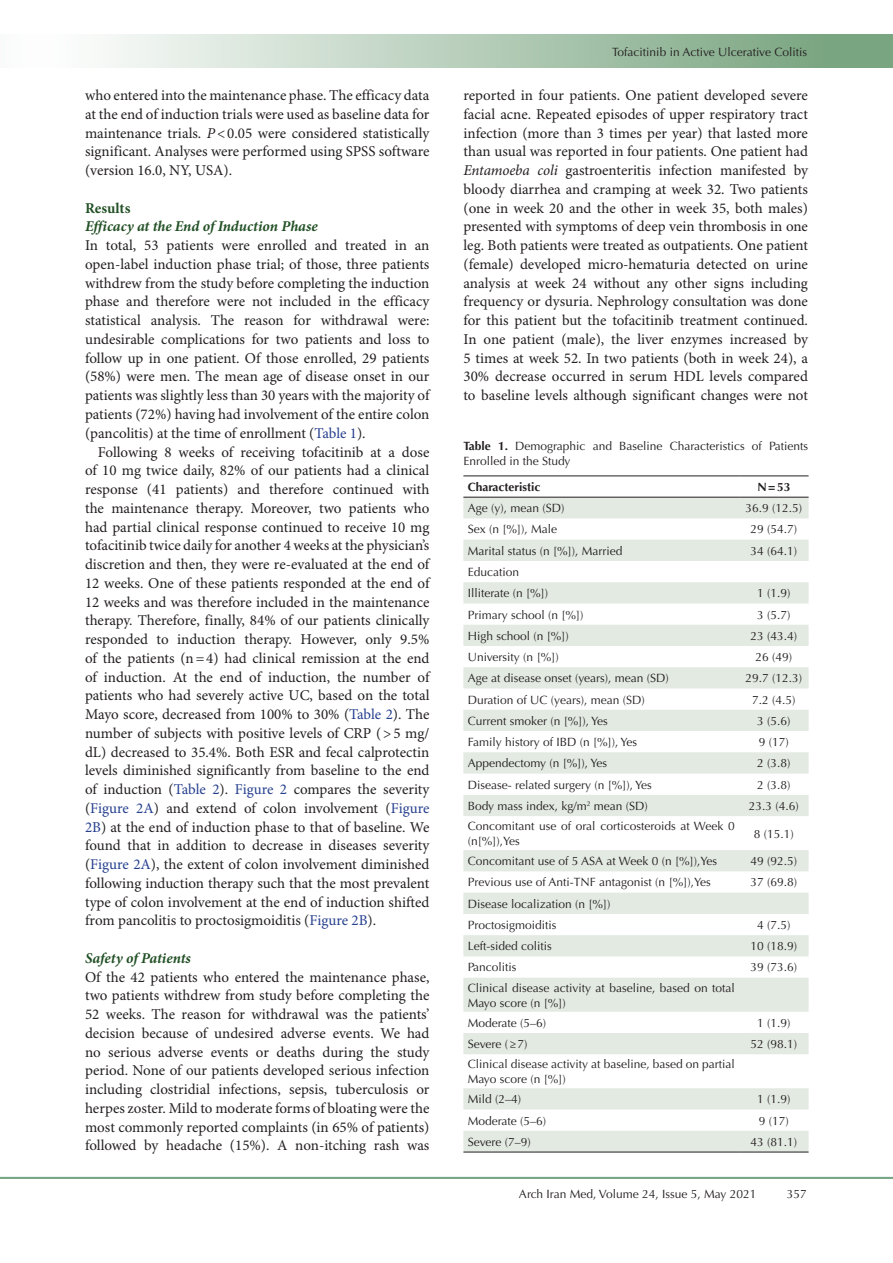
<style>
.page{position:relative;width:893px;height:1263px;background:#fff}
.page>*{position:absolute;margin:0;border:0;box-sizing:border-box;transform-origin:0 0}
.t1{font:15px/18.8px "Minion Pro";color:#231f20;text-align:justify}
.t2{font:italic 700 15px "Minion Pro";letter-spacing:-.005em;color:#225025}
.t3{font:700 15px "Minion Pro";color:#225025}
.t4{font:12px/15px "Optima LT Std";color:#231f20}
.t5{font:700 12px "Optima LT Std";color:#231f20}
.s1{font-style:italic}
.s2{color:#253f8e}
.s3{font-weight:700}
</style>
<div class="page">
<div style="left:0;top:1177px;width:893px;height:2px;background:#0099e5;border:1px solid #7aa581"></div>
<div style="left:0;top:35px;width:892px;height:33px;background:linear-gradient(to right,#fff,#719f79)"></div>
<svg style="left:463px;top:498px;width:346px;height:654px"></svg>
<div style="left:463px;top:1033px;width:346px;height:21px;background:#e3eae2"></div>
<hr style="left:463px;top:475px;width:276px;height:1px;background:#231f20">
<hr style="left:739px;top:475px;width:70px;height:1px;background:#231f20">
<hr style="left:463px;top:497px;width:276px;height:1px;background:#231f20">
<hr style="left:739px;top:497px;width:70px;height:1px;background:#231f20">
<hr style="left:463px;top:1152px;width:276px;height:1px;background:#231f20">
<hr style="left:739px;top:1152px;width:70px;height:1px;background:#231f20">
<p class="t1" style="left:85px;top:87px;width:346px">who entered into the maintenance phase. The efficacy data at the end of induction trials were used as baseline data for maintenance trials. <span class="s1">P</span>&lt;0.05 were considered statistically significant. Analyses were performed using SPSS software (version 16.0, NY, USA).</p>
<p class="t3" style="left:85px;top:197px;width:47px">Results</p>
<p class="t2" style="left:85px;top:216px;width:234px">Efficacy at the End of Induction Phase</p>
<p class="t1" style="left:85px;top:237px;width:346px">In total, 53 patients were enrolled and treated in an open-label induction phase trial; of those, three patients withdrew from the study before completing the induction phase and therefore were not included in the efficacy statistical analysis. The reason for withdrawal were: undesirable complications for two patients and loss to follow up in one patient. Of those enrolled, 29 patients (58%) were men. The mean age of disease onset in our patients was slightly less than 30 years with the majority of patients (72%) having had involvement of the entire colon (pancolitis) at the time of enrollment (<span class="s2">Table 1</span>).</p>
<p class="t1" style="left:85px;top:443px;width:346px;text-indent:13px">Following 8 weeks of receiving tofacitinib at a dose of 10 mg twice daily, 82% of our patients had a clinical response (41 patients) and therefore continued with the maintenance therapy. Moreover, two patients who had partial clinical response continued to receive 10 mg tofacitinib twice daily for another 4 weeks at the physician’s discretion and then, they were re-evaluated at the end of 12 weeks. One of these patients responded at the end of 12 weeks and was therefore included in the maintenance therapy. Therefore, finally, 84% of our patients clinically responded to induction therapy. However, only 9.5% of the patients (n=4) had clinical remission at the end of induction. At the end of induction, the number of patients who had severely active UC, based on the total Mayo score, decreased from 100% to 30% (<span class="s2">Table 2</span>). The number of subjects with positive levels of CRP (&gt;5 mg/ dL) decreased to 35.4%. Both ESR and fecal calprotectin levels diminished significantly from baseline to the end of induction (<span class="s2">Table 2</span>). <span class="s2">Figure 2</span> compares the severity (<span class="s2">Figure 2A</span>) and extend of colon involvement (<span class="s2">Figure 2B</span>) at the end of induction phase to that of baseline. We found that in addition to decrease in diseases severity (<span class="s2">Figure 2A</span>), the extent of colon involvement diminished following induction therapy such that the most prevalent type of colon involvement at the end of induction shifted from pancolitis to proctosigmoiditis (<span class="s2">Figure 2B</span>).</p>
<p class="t2" style="left:85px;top:947px;width:107px">Safety of Patients</p>
<p class="t1" style="left:85px;top:968px;width:346px">Of the 42 patients who entered the maintenance phase, two patients withdrew from study before completing the 52 weeks. The reason for withdrawal was the patients’ decision because of undesired adverse events. We had no serious adverse events or deaths during the study period. None of our patients developed serious infection including clostridial infections, sepsis, tuberculosis or herpes zoster. Mild to moderate forms of bloating were the most commonly reported complaints (in 65% of patients) followed by headache (15%). A non-itching rash was</p>
<p class="t4" style="left:612px;top:45px;width:196px">Tofacitinib in Active Ulcerative Colitis</p>
<p class="t1" style="left:463px;top:87px;width:346px">reported in four patients. One patient developed severe facial acne. Repeated episodes of upper respiratory tract infection (more than 3 times per year) that lasted more than usual was reported in four patients. One patient had <span class="s1">Entamoeba coli</span> gastroenteritis infection manifested by bloody diarrhea and cramping at week 32. Two patients (one in week 20 and the other in week 35, both males) presented with symptoms of deep vein thrombosis in one leg. Both patients were treated as outpatients. One patient (female) developed micro-hematuria detected on urine analysis at week 24 without any other signs including frequency or dysuria. Nephrology consultation was done for this patient but the tofacitinib treatment continued.<br>In one patient (male), the liver enzymes increased by 5 times at week 52. In two patients (both in week 24), a 30% decrease occurred in serum HDL levels compared to baseline levels although significant changes were not</p>
<p class="t4" style="left:463px;top:439px;width:346px"><span class="s3">Table 1.</span> Demographic and Baseline Characteristics of Patients<br>Enrolled in the Study</p>
<p class="t5" style="left:468px;top:480px;width:74px">Characteristic</p>
<p class="t5" style="left:757px;top:480px;width:34px">N=53</p>
<p class="t4" style="left:468px;top:501px;width:98px">Age (y), mean (SD)</p>
<p class="t4" style="left:745px;top:501px;width:58px">36.9 (12.5)</p>
<p class="t4" style="left:468px;top:522px;width:91px">Sex (n [%]), Male</p>
<p class="t4" style="left:750px;top:522px;width:48px">29 (54.7)</p>
<p class="t4" style="left:468px;top:543px;width:156px">Marital status (n [%]), Married</p>
<p class="t4" style="left:750px;top:543px;width:48px">34 (64.1)</p>
<p class="t4" style="left:468px;top:565px;width:53px">Education</p>
<p class="t4" style="left:468px;top:586px;width:82px">Illiterate (n [%])</p>
<p class="t4" style="left:757px;top:586px;width:35px">1 (1.9)</p>
<p class="t4" style="left:468px;top:607px;width:117px">Primary school (n [%])</p>
<p class="t4" style="left:757px;top:607px;width:35px">3 (5.7)</p>
<p class="t4" style="left:468px;top:628px;width:103px">High school (n [%])</p>
<p class="t4" style="left:750px;top:628px;width:48px">23 (43.4)</p>
<p class="t4" style="left:468px;top:650px;width:92px">University (n [%])</p>
<p class="t4" style="left:755px;top:650px;width:38px">26 (49)</p>
<p class="t4" style="left:468px;top:671px;width:203px">Age at disease onset (years), mean (SD)</p>
<p class="t4" style="left:745px;top:671px;width:58px">29.7 (12.3)</p>
<p class="t4" style="left:468px;top:692px;width:179px">Duration of UC (years), mean (SD)</p>
<p class="t4" style="left:752px;top:692px;width:45px">7.2 (4.5)</p>
<p class="t4" style="left:468px;top:713px;width:142px">Current smoker (n [%]), Yes</p>
<p class="t4" style="left:757px;top:713px;width:35px">3 (5.6)</p>
<p class="t4" style="left:468px;top:735px;width:171px">Family history of IBD (n [%]), Yes</p>
<p class="t4" style="left:759px;top:735px;width:32px">9 (17)</p>
<p class="t4" style="left:468px;top:756px;width:141px">Appendectomy (n [%]), Yes</p>
<p class="t4" style="left:757px;top:756px;width:35px">2 (3.8)</p>
<p class="t4" style="left:468px;top:777px;width:186px">Disease- related surgery (n [%]), Yes</p>
<p class="t4" style="left:757px;top:777px;width:35px">2 (3.8)</p>
<p class="t4" style="left:468px;top:798px;width:182px">Body mass index, kg/m<sup>2</sup> mean (SD)</p>
<p class="t4" style="left:749px;top:798px;width:52px">23.3 (4.6)</p>
<p class="t4" style="left:468px;top:819px;width:269px">Concomitant use of oral corticosteroids at Week 0 (n[%]),Yes</p>
<p class="t4" style="left:754px;top:826px;width:42px">8 (15.1)</p>
<p class="t4" style="left:468px;top:854px;width:251px">Concomitant use of 5 ASA at Week 0 (n [%]),Yes</p>
<p class="t4" style="left:750px;top:854px;width:48px">49 (92.5)</p>
<p class="t4" style="left:468px;top:875px;width:244px">Previous use of Anti-TNF antagonist (n [%]),Yes</p>
<p class="t4" style="left:750px;top:875px;width:48px">37 (69.8)</p>
<p class="t4" style="left:468px;top:896px;width:144px">Disease localization (n [%])</p>
<p class="t4" style="left:468px;top:917px;width:90px">Proctosigmoiditis</p>
<p class="t4" style="left:757px;top:917px;width:35px">4 (7.5)</p>
<p class="t4" style="left:468px;top:939px;width:86px">Left-sided colitis</p>
<p class="t4" style="left:750px;top:939px;width:48px">10 (18.9)</p>
<p class="t4" style="left:468px;top:960px;width:50px">Pancolitis</p>
<p class="t4" style="left:750px;top:960px;width:48px">39 (73.6)</p>
<p class="t4" style="left:468px;top:980px;width:269px">Clinical disease activity at baseline, based on total<br>Mayo score (n [%])</p>
<p class="t4" style="left:468px;top:1015px;width:80px">Moderate (5–6)</p>
<p class="t4" style="left:757px;top:1015px;width:35px">1 (1.9)</p>
<p class="t4" style="left:468px;top:1036px;width:61px">Severe (≥7)</p>
<p class="t4" style="left:750px;top:1036px;width:48px">52 (98.1)</p>
<p class="t4" style="left:468px;top:1057px;width:269px">Clinical disease activity at baseline, based on partial<br>Mayo score (n [%])</p>
<p class="t4" style="left:468px;top:1092px;width:55px">Mild (2–4)</p>
<p class="t4" style="left:757px;top:1092px;width:35px">1 (1.9)</p>
<p class="t4" style="left:468px;top:1113px;width:80px">Moderate (5–6)</p>
<p class="t4" style="left:759px;top:1113px;width:32px">9 (17)</p>
<p class="t4" style="left:468px;top:1134px;width:65px">Severe (7–9)</p>
<p class="t4" style="left:750px;top:1134px;width:48px">43 (81.1)</p>
<p class="t4" style="left:519px;top:1186px;width:239px">Arch Iran Med, Volume 24, Issue 5, May 2021</p>
<p class="t4" style="left:787px;top:1186px;width:22px">357</p>
</div>
